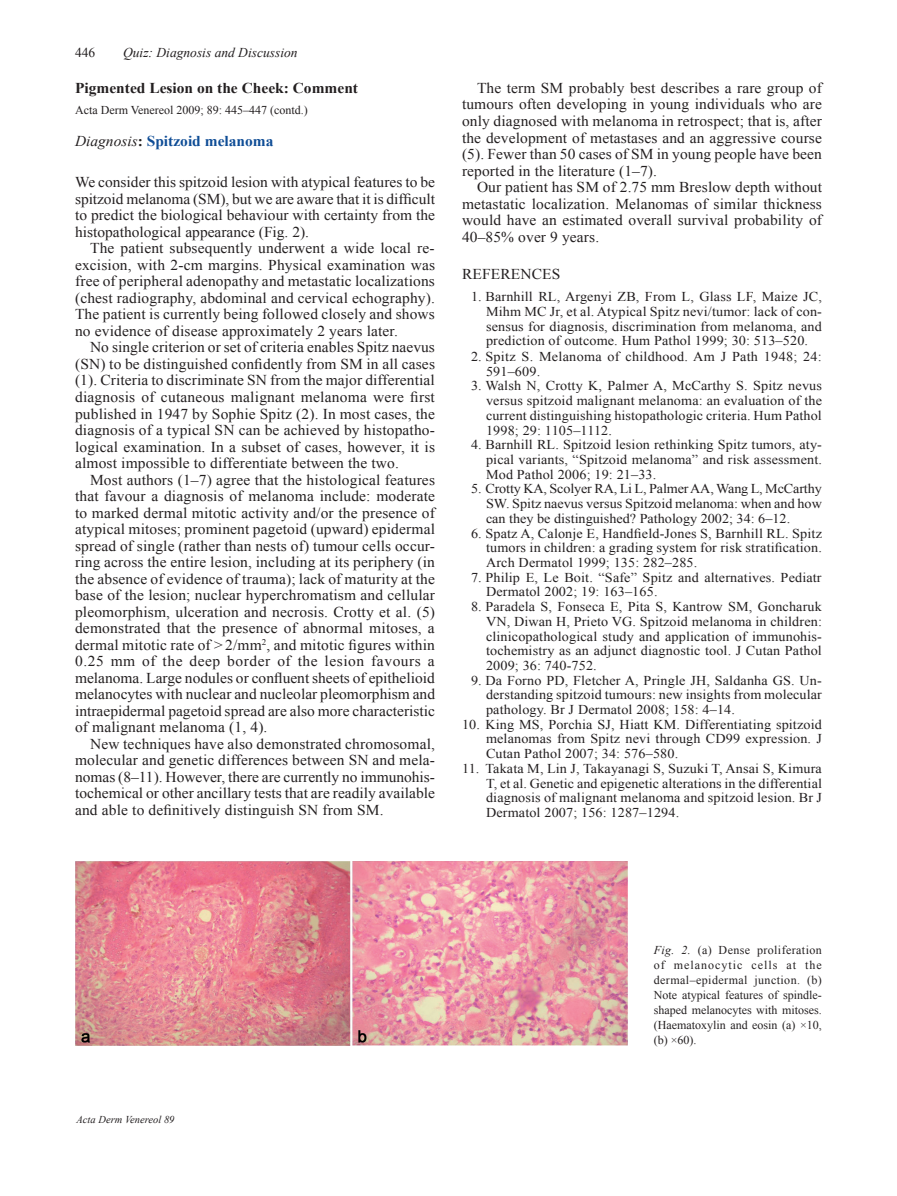
<style>
.page{position:relative;width:897px;height:1196px;background:#fff}
.page>*{position:absolute;margin:0;border:0;box-sizing:border-box;transform-origin:0 0}
.t1{font:15px/16.5px "Times New Roman";letter-spacing:.01em;color:#231f20;text-align:justify}
.t2{font:700 15px "Times New Roman";color:#231f20}
.t3{font:700 15px "Times New Roman";color:#0f4d96}
.t4{font:13.5px/14.7px "Times New Roman";letter-spacing:.01em;color:#231f20;text-align:justify;scale:1.05 1}
.t5{font:italic 13.5px "Times New Roman";color:#231f20}
.t6{font:13.5px "Times New Roman";letter-spacing:.01em;color:#231f20}
.t7{font:12px/15px "Times New Roman";color:#231f20;text-align:justify}
.t8{font:italic 10.5px "Times New Roman";color:#231f20}
.s1{font-weight:400;font-style:italic;color:#231f20}
.s2{color:#231f20}
.s3{font-style:italic}
</style>
<div class="page">
<img style="left:75px;top:861px;width:552px;height:183px">
<p class="t6" style="left:75px;top:43px;width:22px">446</p>
<p class="t5" style="left:123px;top:43px;width:176px">Quiz: Diagnosis and Discussion</p>
<p class="t2" style="left:75px;top:77px;width:284px">Pigmented Lesion on the Cheek: Comment</p>
<p class="t7" style="left:75px;top:102px;width:234px">Acta Derm Venereol 2009; 89: 445–447 (contd.)</p>
<p class="t3" style="left:75px;top:131px;width:200px"><span class="s1">Diagnosis</span><span class="s2">:</span> Spitzoid melanoma</p>
<p class="t1" style="left:75px;top:174px;width:361px">We consider this spitzoid lesion with atypical features to be spitzoid melanoma (SM), but we are aware that it is difficult to predict the biological behaviour with certainty from the histopathological appearance (Fig. 2).</p>
<p class="t1" style="left:75px;top:240px;width:361px;text-indent:15px">The patient subsequently underwent a wide local re&shy;excision, with 2-cm margins. Physical examination was free of peripheral adenopathy and metastatic localizations (chest radiography, abdominal and cervical echography).<br>The patient is currently being followed closely and shows no evidence of disease approximately 2 years later.</p>
<p class="t1" style="left:75px;top:339px;width:361px;text-indent:15px">No single criterion or set of criteria enables Spitz naevus (SN) to be distinguished confidently from SM in all cases (1). Criteria to discriminate SN from the major differential diagnosis of cutaneous malignant melanoma were first published in 1947 by Sophie Spitz (2). In most cases, the diagnosis of a typical SN can be achieved by histopatho&shy;logical examination. In a subset of cases, however, it is almost impossible to differentiate between the two.</p>
<p class="t1" style="left:75px;top:471px;width:361px;text-indent:15px">Most authors (1–7) agree that the histological features that favour a diagnosis of melanoma include: moderate to marked dermal mitotic activity and/or the presence of atypical mitoses; prominent pagetoid (upward) epidermal spread of single (rather than nests of) tumour cells occur&shy;ring across the entire lesion, including at its periphery (in the absence of evidence of trauma); lack of maturity at the base of the lesion; nuclear hyperchromatism and cellular pleomorphism, ulceration and necrosis. Crotty et al. (5) demonstrated that the presence of abnormal mitoses, a dermal mitotic rate of &gt; 2/mm<sup>2</sup>, and mitotic figures within 0.25 mm of the deep border of the lesion favours a melanoma. Large nodules or confluent sheets of epithelioid melanocytes with nuclear and nucleolar pleomorphism and intraepidermal pagetoid spread are also more characteristic of malignant melanoma (1, 4).</p>
<p class="t1" style="left:75px;top:735px;width:361px;text-indent:15px">New techniques have also demonstrated chromosomal, molecular and genetic differences between SN and mela&shy;nomas (8–11). However, there are currently no immunohis&shy;tochemical or other ancillary tests that are readily available and able to definitively distinguish SN from SM.</p>
<p class="t1" style="left:462px;top:79px;width:361px;text-indent:15px">The term SM probably best describes a rare group of tumours often developing in young individuals who are only diagnosed with melanoma in retrospect; that is, after the development of metastases and an aggressive course (5). Fewer than 50 cases of SM in young people have been reported in the literature (1–7).</p>
<p class="t1" style="left:462px;top:178px;width:361px;text-indent:15px">Our patient has SM of 2.75 mm Breslow depth without metastatic localization. Melanomas of similar thickness would have an estimated overall survival probability of 40–85% over 9 years.</p>
<p class="t1" style="left:462px;top:265px;width:97px">References</p>
<p class="t4" style="left:486px;top:289px;width:321px;text-indent:-15px">1. Barnhill RL, Argenyi ZB, From L, Glass LF, Maize JC, Mihm MC Jr, et al. Atypical Spitz nevi/tumor: lack of con&shy;sensus for diagnosis, discrimination from melanoma, and prediction of outcome. Hum Pathol 1999; 30: 513–520.</p>
<p class="t4" style="left:486px;top:349px;width:321px;text-indent:-15px">2. Spitz S. Melanoma of childhood. Am J Path 1948; 24:<br>591–609.</p>
<p class="t4" style="left:486px;top:378px;width:321px;text-indent:-15px">3. Walsh N, Crotty K, Palmer A, McCarthy S. Spitz nevus versus spitzoid malignant melanoma: an evaluation of the current distinguishing histopathologic criteria. Hum Pathol 1998; 29: 1105–1112.</p>
<p class="t4" style="left:486px;top:437px;width:321px;text-indent:-15px">4. Barnhill RL. Spitzoid lesion rethinking Spitz tumors, aty&shy;pical variants, “Spitzoid melanoma” and risk assessment.<br>Mod Pathol 2006; 19: 21–33.</p>
<p class="t4" style="left:486px;top:481px;width:321px;text-indent:-15px">5. Crotty KA, Scolyer RA, Li L, Palmer AA, Wang L, McCarthy SW. Spitz naevus versus Spitzoid melanoma: when and how can they be distinguished? Pathology 2002; 34: 6–12.</p>
<p class="t4" style="left:486px;top:525px;width:321px;text-indent:-15px">6. Spatz A, Calonje E, Handfield-Jones S, Barnhill RL. Spitz tumors in children: a grading system for risk stratification.<br>Arch Dermatol 1999; 135: 282–285.</p>
<p class="t4" style="left:486px;top:569px;width:321px;text-indent:-15px">7. Philip E, Le Boit. “Safe” Spitz and alternatives. Pediatr<br>Dermatol 2002; 19: 163–165.</p>
<p class="t4" style="left:486px;top:598px;width:321px;text-indent:-15px">8. Paradela S, Fonseca E, Pita S, Kantrow SM, Goncharuk VN, Diwan H, Prieto VG. Spitzoid melanoma in children: clinicopathological study and application of immunohis&shy;tochemistry as an adjunct diagnostic tool. J Cutan Pathol 2009; 36: 740-752.</p>
<p class="t4" style="left:486px;top:672px;width:321px;text-indent:-15px">9. Da Forno PD, Fletcher A, Pringle JH, Saldanha GS. Un&shy;derstanding spitzoid tumours: new insights from molecular pathology. Br J Dermatol 2008; 158: 4–14.</p>
<p class="t4" style="left:486px;top:716px;width:321px;text-indent:-24px">10. King MS, Porchia SJ, Hiatt KM. Differentiating spitzoid melanomas from Spitz nevi through CD99 expression. J Cutan Pathol 2007; 34: 576–580.</p>
<p class="t4" style="left:486px;top:760px;width:321px;text-indent:-24px">11. Takata M, Lin J, Takayanagi S, Suzuki T, Ansai S, Kimura T, et al. Genetic and epigenetic alterations in the differential diagnosis of malignant melanoma and spitzoid lesion. Br J Dermatol 2007; 156: 1287–1294.</p>
<p class="t8" style="left:76px;top:1111px;width:99px">Acta Derm Venereol 89</p>
<p class="t7" style="left:653px;top:941px;width:170px"><span class="s3">Fig. 2.</span> (a) Dense proliferation of melanocytic cells at the dermal–epidermal junction. (b)<br>Note atypical features of spindle&shy;shaped melanocytes with mitoses. (Haematoxylin and eosin (a) ×10, (b) ×60).</p>
</div>
